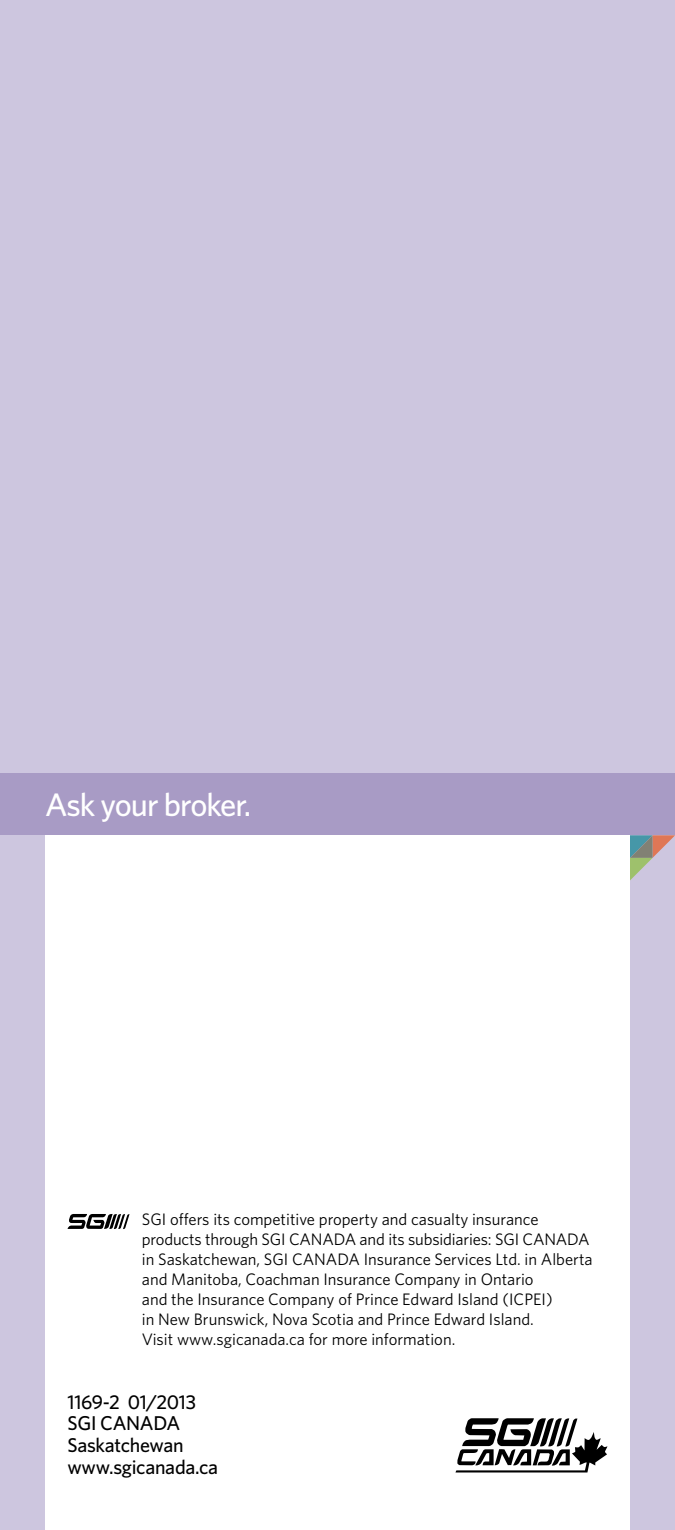
<style>
.page{position:relative;width:675px;height:1530px;background:#cdc6df}
.page>*{position:absolute;margin:0;border:0;box-sizing:border-box;transform-origin:0 0}
.t1{font:500 32.5px "Whitney";letter-spacing:-.03em;color:#fff}
.t2{font:500 20px/22px "Whitney";letter-spacing:-.015em;color:#000}
.t3{font:16.75px/20px "Whitney";color:#000}
</style>
<div class="page">
<svg style="left:630px;top:835px;width:45px;height:45px"></svg>
<div style="left:45px;top:835px;width:585px;height:695px;background:#fff"></div>
<svg style="left:68px;top:1214px;width:62px;height:15px"></svg>
<div style="left:0;top:774px;width:675px;height:61px;background:#a89bc5"></div>
<svg style="left:456px;top:1418px;width:152px;height:54px"></svg>
<h1 class="t1" style="left:45px;top:785px;width:208px">Ask your broker.</h1>
<p class="t3" style="left:142px;top:1209px;width:452px">SGI offers its competitive property and casualty insurance products through SGI CANADA and its subsidiaries: SGI CANADA in Saskatchewan, SGI CANADA Insurance Services Ltd. in Alberta and Manitoba, Coachman Insurance Company in Ontario<br>and the Insurance Company of Prince Edward Island (ICPEI)<br>in New Brunswick, Nova Scotia and Prince Edward Island.<br>Visit www.sgicanada.ca for more information.</p>
<p class="t2" style="left:68px;top:1390px;width:152px">1169-2 01/2013<br>SGI CANADA<br>Saskatchewan www.sgicanada.ca</p>
</div>
